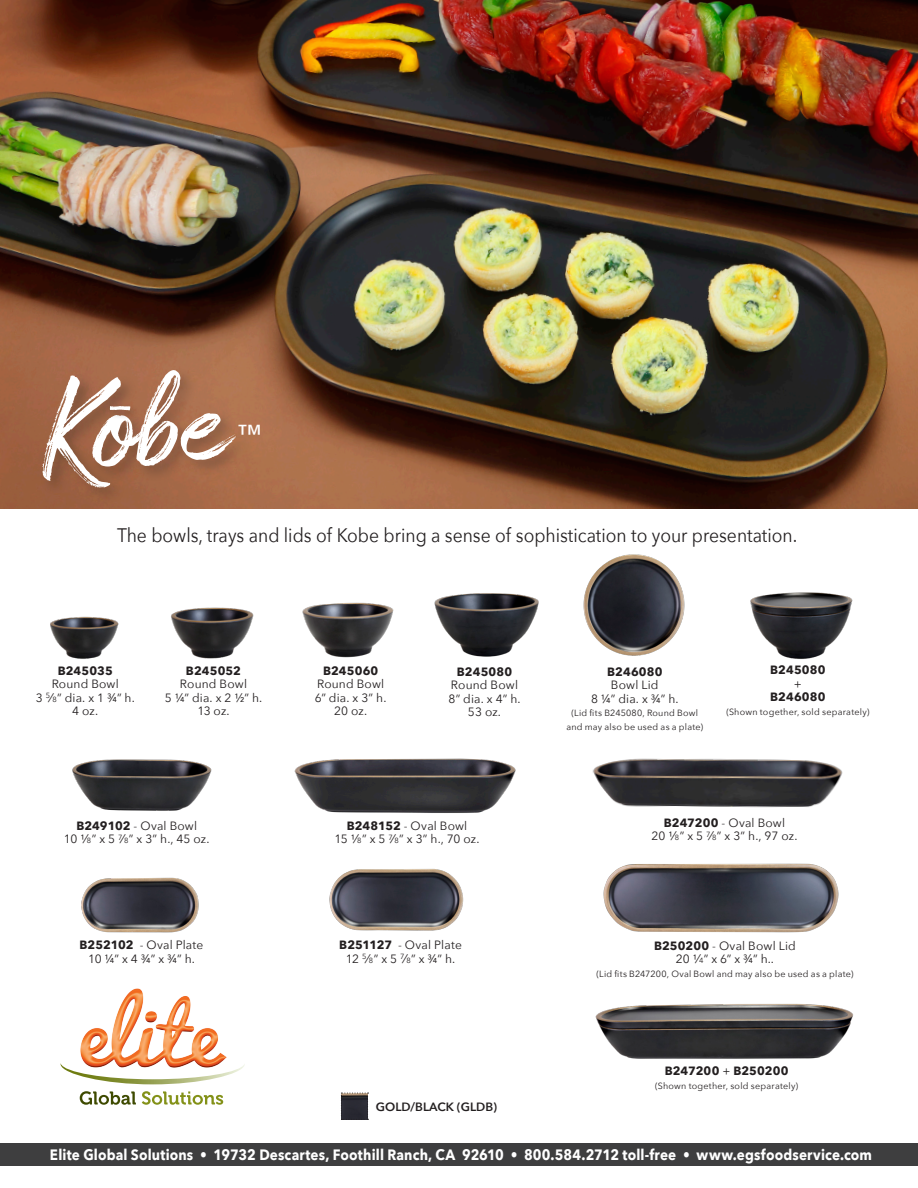
<style>
.page{position:relative;width:918px;height:1188px;background:#fff}
.page>*{position:absolute;margin:0;border:0;box-sizing:border-box;transform-origin:0 0}
.t1{font:130.8px "Amithen";color:#fff}
.t2{font:62.1px "Amithen";color:#fff;scale:1.28 1}
.t3{font:500 24.45px "Avenir";color:#fff}
.t4{font:19.5px "Avenir Next";color:#231f20;scale:.9 1}
.t5{font:700 15px "Avenir Next";letter-spacing:.01em;color:#fff;scale:.9 1}
.t6{font:12px/13.5px "Avenir Next";letter-spacing:.01em;color:#231f20;text-align:center}
.t7{font:700 12px "Avenir Next";letter-spacing:.01em;color:#231f20}
.t8{font:600 12px "Avenir Next";color:#231f20}
.t9{font:9px/13.5px "Avenir Next";letter-spacing:.025em;color:#231f20;text-align:center}
.s1{font-size:7.5px}
.s2{font-weight:700}
.s3{font-weight:400}
</style>
<div class="page">
<img style="left:0;top:0;width:918px;height:508px">
<div style="left:0;top:1143px;width:918px;height:23px;background:#3e3e3f"></div>
<img style="left:80px;top:988px;width:146px;height:75px">
<svg style="left:80px;top:1091px;width:56px;height:14px"></svg>
<svg style="left:142px;top:1091px;width:81px;height:14px"></svg>
<svg style="left:61px;top:1063px;width:184px;height:21px"></svg>
<div style="left:39px;top:367px;width:212px;height:137px;background:#231f20;opacity:.3"></div>
<div style="left:108px;top:404px;width:32px;height:16px;background:#9c6246"></div>
<svg style="left:341px;top:1093px;width:28px;height:27px"></svg>
<img style="left:50px;top:616px;width:68px;height:43px">
<img style="left:118px;top:607px;width:134px;height:52px">
<img style="left:252px;top:602px;width:142px;height:56px">
<img style="left:434px;top:593px;width:105px;height:64px">
<img style="left:750px;top:592px;width:103px;height:67px">
<img style="left:583px;top:554px;width:102px;height:102px">
<img style="left:72px;top:759px;width:140px;height:52px">
<img style="left:294px;top:758px;width:222px;height:55px">
<img style="left:592px;top:758px;width:251px;height:50px">
<img style="left:603px;top:863px;width:236px;height:70px">
<img style="left:595px;top:1003px;width:258px;height:56px">
<img style="left:81px;top:877px;width:118px;height:56px">
<img style="left:329px;top:868px;width:135px;height:63px">
<h1 class="t1" style="left:42px;top:346px;width:188px">Kobe</h1>
<h2 class="t2" style="left:110px;top:369px;width:20px">-</h2>
<h3 class="t3" style="left:238px;top:412px;width:26px">™</h3>
<h3 class="t4" style="left:117px;top:519px;width:757px">The bowls, trays and lids of Kobe bring a sense of sophistication to your presentation.</h3>
<p class="t7" style="left:58px;top:660px;width:57px">B245035</p>
<p class="t6" style="left:36px;top:677px;width:101px">Round Bowl<br>3 <sup>5</sup>/<span class="s1">8</span>” dia. x 1 3/4” h.<br>4 oz.</p>
<p class="t7" style="left:186px;top:660px;width:57px">B245052</p>
<p class="t6" style="left:165px;top:677px;width:99px">Round Bowl<br>5 1/4” dia. x 2 1/2” h.<br>13 oz.</p>
<p class="t7" style="left:323px;top:660px;width:57px">B245060</p>
<p class="t6" style="left:315px;top:677px;width:73px">Round Bowl<br>6” dia. x 3” h.<br>20 oz.</p>
<p class="t7" style="left:457px;top:661px;width:57px">B245080</p>
<p class="t6" style="left:448px;top:678px;width:74px">Round Bowl<br>8” dia. x 4” h.<br>53 oz.</p>
<p class="t7" style="left:607px;top:661px;width:57px">B246080</p>
<p class="t6" style="left:591px;top:678px;width:89px">Bowl Lid<br>8 1/4” dia. x 3/4” h.</p>
<p class="t9" style="left:566px;top:706px;width:138px">(Lid fits B245080, Round Bowl and may also be used as a plate)</p>
<p class="t7" style="left:770px;top:660px;width:57px">B245080</p>
<p class="t6" style="left:794px;top:676px;width:9px">+</p>
<p class="t7" style="left:770px;top:687px;width:57px">B246080</p>
<p class="t9" style="left:726px;top:704px;width:144px">(Shown together, sold separately)</p>
<p class="t6" style="left:64px;top:818px;width:147px"><span class="s2">B249102</span> - Oval Bowl<br>10 1/<span class="s1">8</span>” x 5 <sup>7</sup>/<span class="s1">8</span>” x 3” h., 45 oz.</p>
<p class="t6" style="left:334px;top:818px;width:147px"><span class="s2">B248152</span> - Oval Bowl<br>15 1/<span class="s1">8</span>” x 5 <sup>7</sup>/<span class="s1">8</span>” x 3” h., 70 oz.</p>
<p class="t6" style="left:652px;top:815px;width:147px"><span class="s2">B247200</span> - Oval Bowl<br>20 1/<span class="s1">8</span>” x 5 <sup>7</sup>/<span class="s1">8</span>” x 3” h., 97 oz.</p>
<p class="t6" style="left:80px;top:938px;width:125px"><span class="s2">B252102</span> - Oval Plate<br>10 1/4” x 4 3/4” x 3/4” h.</p>
<p class="t6" style="left:339px;top:938px;width:124px"><span class="s2">B251127</span> - Oval Plate<br>12 <sup>5</sup>/<span class="s1">8</span>” x 5 <sup>7</sup>/<span class="s1">8</span>” x 3/4” h.</p>
<p class="t8" style="left:376px;top:1097px;width:123px">GOLD/BLACK (GLDB)</p>
<p class="t6" style="left:654px;top:938px;width:143px"><span class="s2">B250200</span> - Oval Bowl Lid<br>20 1/<span class="s1">4</span>” x 6” x 3/4” h..</p>
<p class="t9" style="left:596px;top:967px;width:259px">(Lid fits B247200, Oval Bowl and may also be used as a plate)</p>
<p class="t7" style="left:665px;top:1061px;width:125px">B247200 <span class="s3">+</span> B250200</p>
<p class="t9" style="left:655px;top:1078px;width:144px">(Shown together, sold separately)</p>
<p class="t5" style="left:50px;top:1142px;width:915px">Elite Global Solutions • 19732 Descartes, Foothill Ranch, CA 92610 • 800.584.2712 toll-free • www.egsfoodservice.com</p>
</div>
